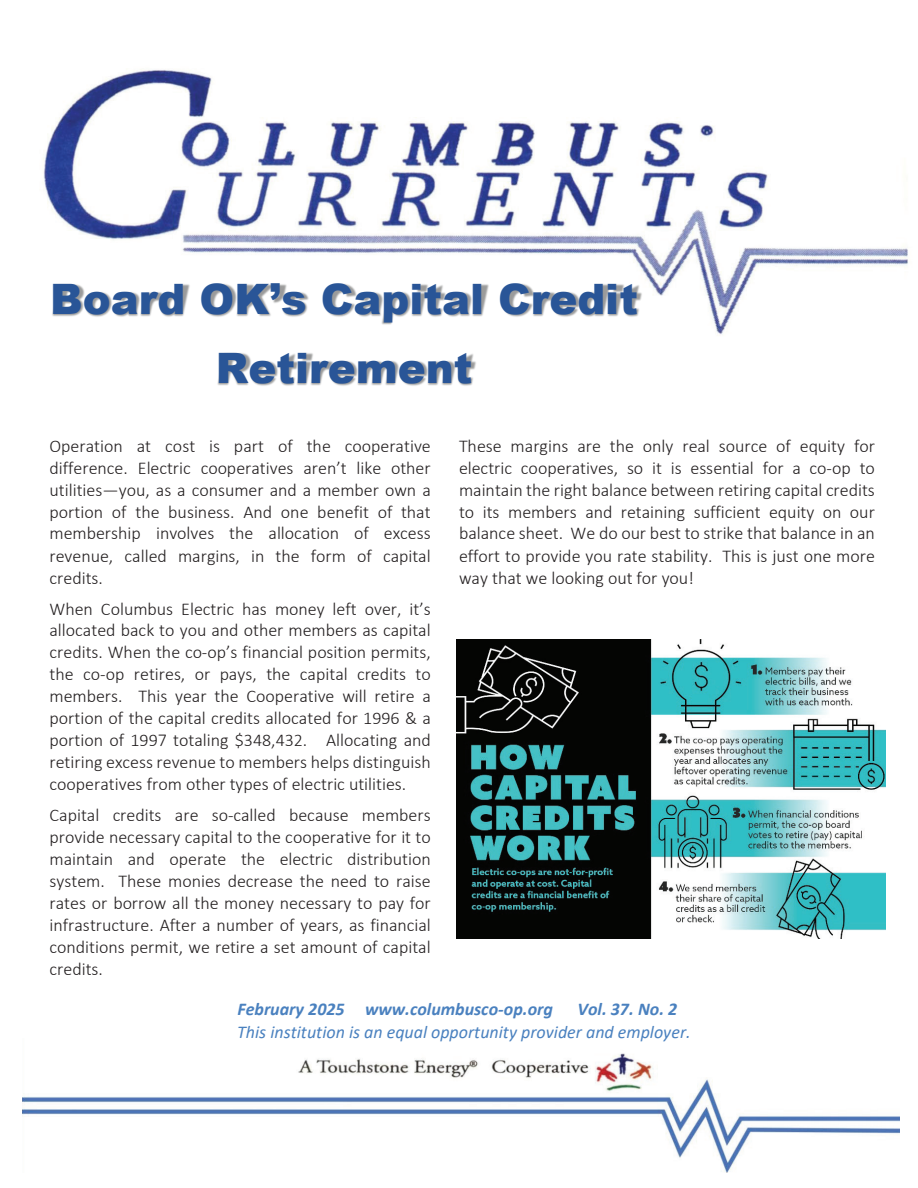
<style>
.page{position:relative;width:918px;height:1188px;background:#fff}
.page>*{position:absolute;margin:0;border:0;box-sizing:border-box;transform-origin:0 0}
.t1{font:900 42px/69px "Arial";color:#295597;text-align:center}
.t2{font:300 18px/22px "Calibri";color:#231f20;text-align:justify}
.t3{font:italic 18px "Calibri";color:#4a81bf}
.t4{font:italic 700 18px "Calibri";color:#4a81bf}
</style>
<div class="page">
<img style="left:23px;top:1053px;width:877px;height:119px">
<img style="left:43px;top:69px;width:865px;height:266px">
<img style="left:43px;top:267px;width:607px;height:68px">
<img style="left:184px;top:321px;width:357px;height:65px">
<img style="left:456px;top:639px;width:430px;height:299px">
<h1 class="t1" style="left:50px;top:264px;width:589px">Board OK’s Capital Credit<br>Retirement</h1>
<p class="t2" style="left:50px;top:434px;width:383px">Operation at cost is part of the cooperative difference. Electric cooperatives aren’t like other utilities—you, as a consumer and a member own a portion of the business. And one benefit of that membership involves the allocation of excess revenue, called margins, in the form of capital credits.</p>
<p class="t2" style="left:49px;top:597px;width:383px">When Columbus Electric has money left over, it’s allocated back to you and other members as capital credits. When the co-op’s financial position permits, the co-op retires, or pays, the capital credits to members. This year the Cooperative will retire a portion of the capital credits allocated for 1996 &amp; a portion of 1997 totaling $348,432. Allocating and retiring excess revenue to members helps distinguish cooperatives from other types of electric utilities.</p>
<p class="t2" style="left:50px;top:804px;width:383px">Capital credits are so-called because members provide necessary capital to the cooperative for it to maintain and operate the electric distribution system. These monies decrease the need to raise rates or borrow all the money necessary to pay for infrastructure. After a number of years, as financial conditions permit, we retire a set amount of capital credits.</p>
<p class="t2" style="left:459px;top:434px;width:418px">These margins are the only real source of equity for electric cooperatives, so it is essential for a co-op to maintain the right balance between retiring capital credits to its members and retaining sufficient equity on our balance sheet. We do our best to strike that balance in an effort to provide you rate stability. This is just one more way that we looking out for you!</p>
<p class="t4" style="left:237px;top:996px;width:317px">February 2025 www.columbusco-op.org</p>
<p class="t4" style="left:577px;top:996px;width:101px">Vol. 37. No. 2</p>
<p class="t3" style="left:237px;top:1020px;width:455px">This institution is an equal opportunity provider and employer.</p>
</div>
